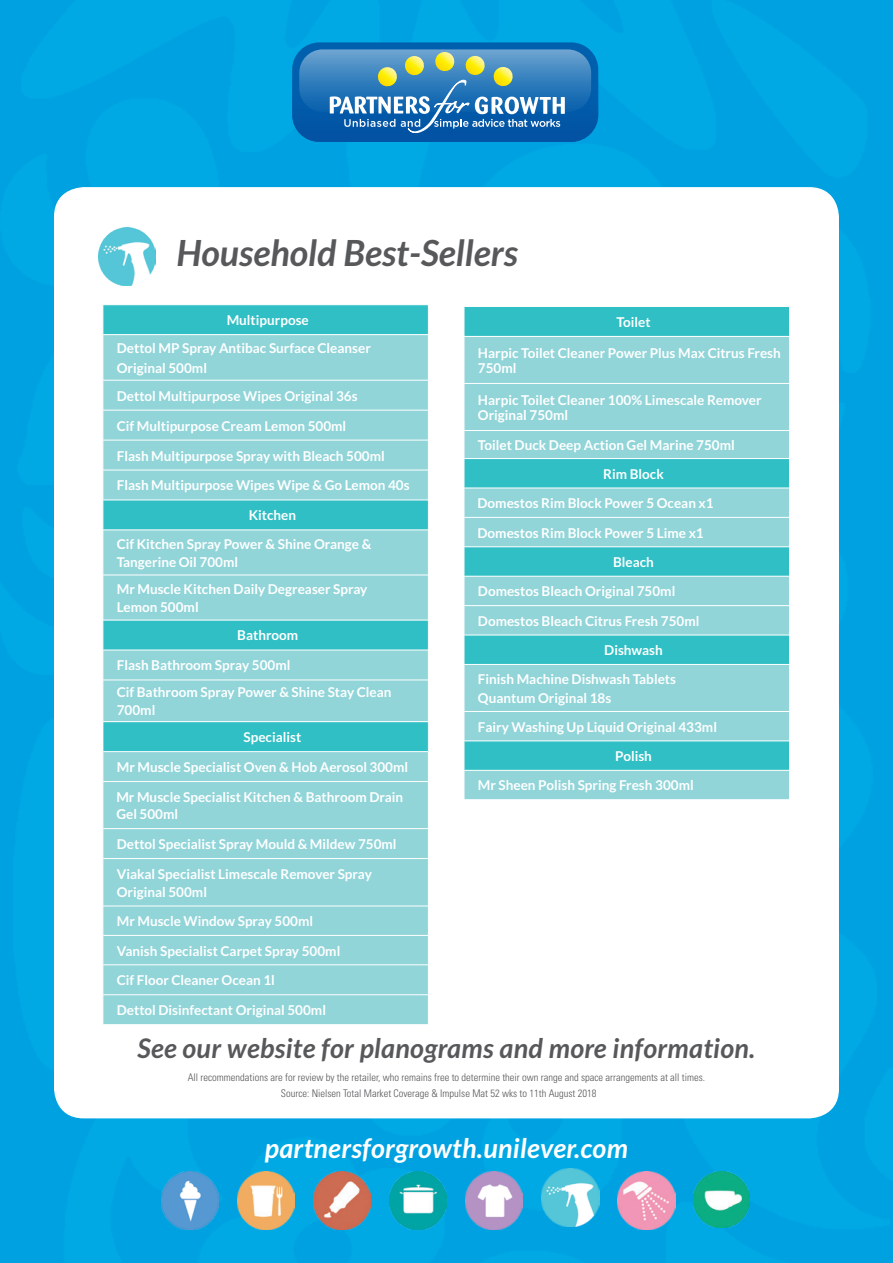
<style>
.page{position:relative;width:893px;height:1263px;background:#fff}
.page>*{position:absolute;margin:0;border:0;box-sizing:border-box;transform-origin:0 0}
.t1{font:italic 700 36px "Lato";color:#57585a}
.t2{font:italic 700 27px "Lato";letter-spacing:.01em;color:#57585a}
.t3{font:italic 700 27px "Lato";letter-spacing:.01em;color:#fff}
.t4{font:700 13.5px/17.7px "Lato";color:#fff}
.t5{font:300 condensed 10.5px "Univers";color:#57585a}
</style>
<div class="page">
<div style="left:0;top:1px;width:893px;height:1262px;background:#00a1e1"></div>
<div style="left:54px;top:187px;width:785px;height:931px;background:#fff;border-radius:30px"></div>
<svg style="left:292px;top:42px;width:306px;height:100px"></svg>
<img style="left:98px;top:227px;width:58px;height:58px">
<img style="left:617px;top:1171px;width:58px;height:58px">
<img style="left:465px;top:1171px;width:58px;height:58px">
<img style="left:389px;top:1171px;width:58px;height:58px">
<img style="left:313px;top:1171px;width:58px;height:58px">
<img style="left:237px;top:1171px;width:58px;height:58px">
<img style="left:161px;top:1171px;width:58px;height:58px">
<img style="left:541px;top:1168px;width:58px;height:58px">
<img style="left:693px;top:1171px;width:56px;height:56px">
<div style="left:104px;top:305px;width:324px;height:29px;background:#30bfc4"></div>
<svg style="left:104px;top:335px;width:324px;height:689px;fill:#91d5d9"></svg>
<div style="left:103px;top:722px;width:325px;height:30px;background:#30bfc4"></div>
<hr style="left:103px;top:380px;width:325px;height:1px;background:#fff">
<hr style="left:103px;top:410px;width:325px;height:1px;background:#fff">
<hr style="left:103px;top:440px;width:325px;height:1px;background:#fff">
<hr style="left:103px;top:470px;width:325px;height:1px;background:#fff">
<hr style="left:103px;top:500px;width:325px;height:1px;background:#fff">
<hr style="left:103px;top:530px;width:325px;height:1px;background:#fff">
<hr style="left:103px;top:575px;width:325px;height:1px;background:#fff">
<hr style="left:103px;top:620px;width:325px;height:1px;background:#fff">
<hr style="left:103px;top:650px;width:325px;height:1px;background:#fff">
<hr style="left:103px;top:680px;width:325px;height:1px;background:#fff">
<hr style="left:103px;top:721px;width:325px;height:1px;background:#fff">
<hr style="left:103px;top:751px;width:325px;height:1px;background:#fff">
<hr style="left:103px;top:781px;width:325px;height:1px;background:#fff">
<hr style="left:103px;top:828px;width:325px;height:1px;background:#fff">
<hr style="left:103px;top:858px;width:325px;height:1px;background:#fff">
<hr style="left:103px;top:906px;width:325px;height:1px;background:#fff">
<hr style="left:103px;top:935px;width:325px;height:1px;background:#fff">
<hr style="left:103px;top:964px;width:325px;height:1px;background:#fff">
<hr style="left:103px;top:994px;width:325px;height:1px;background:#fff">
<hr style="left:103px;top:722px;width:1px;height:30px;background:#fff">
<svg style="left:103px;top:752px;width:1px;height:29px"></svg>
<svg style="left:103px;top:829px;width:1px;height:29px"></svg>
<svg style="left:103px;top:906px;width:1px;height:29px"></svg>
<svg style="left:103px;top:995px;width:1px;height:29px"></svg>
<div style="left:464px;top:306px;width:325px;height:30px;background:#30bfc4"></div>
<div style="left:465px;top:337px;width:324px;height:462px;background:#91d5d9"></div>
<svg style="left:465px;top:459px;width:324px;height:311px;fill:#91d5d9"></svg>
<hr style="left:464px;top:306px;width:326px;height:1px;background:#fff">
<hr style="left:464px;top:383px;width:325px;height:1px;background:#fff">
<hr style="left:464px;top:430px;width:325px;height:1px;background:#fff">
<hr style="left:464px;top:458px;width:325px;height:1px;background:#fff">
<hr style="left:464px;top:488px;width:325px;height:1px;background:#fff">
<hr style="left:464px;top:517px;width:325px;height:1px;background:#fff">
<hr style="left:464px;top:546px;width:325px;height:1px;background:#fff">
<hr style="left:464px;top:576px;width:325px;height:1px;background:#fff">
<hr style="left:464px;top:605px;width:325px;height:1px;background:#fff">
<hr style="left:464px;top:635px;width:325px;height:1px;background:#fff">
<hr style="left:464px;top:664px;width:325px;height:1px;background:#fff">
<hr style="left:464px;top:711px;width:325px;height:1px;background:#fff">
<hr style="left:464px;top:741px;width:325px;height:1px;background:#fff">
<hr style="left:464px;top:770px;width:325px;height:1px;background:#fff">
<svg style="left:464px;top:307px;width:1px;height:29px"></svg>
<svg style="left:464px;top:430px;width:1px;height:87px"></svg>
<svg style="left:464px;top:547px;width:1px;height:29px"></svg>
<svg style="left:464px;top:606px;width:1px;height:58px"></svg>
<svg style="left:464px;top:741px;width:1px;height:58px"></svg>
<p class="t1" style="left:176px;top:232px;width:343px">Household Best-Sellers</p>
<p class="t4" style="left:227px;top:311px;width:84px">Multipurpose</p>
<p class="t4" style="left:117px;top:338px;width:256px;line-height:19.4px">Dettol MP Spray Antibac Surface Cleanser<br>Original 500ml</p>
<p class="t4" style="left:117px;top:387px;width:242px">Dettol Multipurpose Wipes Original 36s</p>
<p class="t4" style="left:117px;top:417px;width:231px">Cif Multipurpose Cream Lemon 500ml</p>
<p class="t4" style="left:117px;top:446px;width:270px">Flash Multipurpose Spray with Bleach 500ml</p>
<p class="t4" style="left:117px;top:476px;width:294px">Flash Multipurpose Wipes Wipe &amp; Go Lemon 40s</p>
<p class="t4" style="left:249px;top:506px;width:49px">Kitchen</p>
<p class="t4" style="left:117px;top:535px;width:256px">Cif Kitchen Spray Power &amp; Shine Orange &amp;<br>Tangerine Oil 700ml</p>
<p class="t4" style="left:117px;top:580px;width:252px">Mr Muscle Kitchen Daily Degreaser Spray<br>Lemon 500ml</p>
<p class="t4" style="left:237px;top:626px;width:63px">Bathroom</p>
<p class="t4" style="left:117px;top:656px;width:175px">Flash Bathroom Spray 500ml</p>
<p class="t4" style="left:117px;top:683px;width:276px">Cif Bathroom Spray Power &amp; Shine Stay Clean<br>700ml</p>
<p class="t4" style="left:244px;top:728px;width:59px">Specialist</p>
<p class="t4" style="left:117px;top:758px;width:293px">Mr Muscle Specialist Oven &amp; Hob Aerosol 300ml</p>
<p class="t4" style="left:116px;top:788px;width:288px">Mr Muscle Specialist Kitchen &amp; Bathroom Drain<br>Gel 500ml</p>
<p class="t4" style="left:117px;top:835px;width:281px">Dettol Specialist Spray Mould &amp; Mildew 750ml</p>
<p class="t4" style="left:117px;top:865px;width:257px">Viakal Specialist Limescale Remover Spray<br>Original 500ml</p>
<p class="t4" style="left:117px;top:912px;width:198px">Mr Muscle Window Spray 500ml</p>
<p class="t4" style="left:117px;top:941px;width:225px">Vanish Specialist Carpet Spray 500ml</p>
<p class="t4" style="left:117px;top:971px;width:160px">Cif Floor Cleaner Ocean 1l</p>
<p class="t4" style="left:117px;top:1001px;width:211px">Dettol Disinfectant Original 500ml</p>
<p class="t4" style="left:616px;top:313px;width:36px">Toilet</p>
<p class="t4" style="left:478px;top:346px;width:304px;line-height:14.7px">Harpic Toilet Cleaner Power Plus Max Citrus Fresh<br>750ml</p>
<p class="t4" style="left:478px;top:393px;width:285px;line-height:14.7px">Harpic Toilet Cleaner 100% Limescale Remover<br>Original 750ml</p>
<p class="t4" style="left:478px;top:436px;width:258px">Toilet Duck Deep Action Gel Marine 750ml</p>
<p class="t4" style="left:603px;top:465px;width:62px">Rim Block</p>
<p class="t4" style="left:477px;top:494px;width:238px">Domestos Rim Block Power 5 Ocean x1</p>
<p class="t4" style="left:477px;top:524px;width:228px">Domestos Rim Block Power 5 Lime x1</p>
<p class="t4" style="left:613px;top:553px;width:42px">Bleach</p>
<p class="t4" style="left:478px;top:582px;width:199px">Domestos Bleach Original 750ml</p>
<p class="t4" style="left:478px;top:612px;width:223px">Domestos Bleach Citrus Fresh 750ml</p>
<p class="t4" style="left:604px;top:641px;width:60px">Dishwash</p>
<p class="t4" style="left:478px;top:669px;width:200px;line-height:19.4px">Finish Machine Dishwash Tablets<br>Quantum Original 18s</p>
<p class="t4" style="left:478px;top:718px;width:241px">Fairy Washing Up Liquid Original 433ml</p>
<p class="t4" style="left:615px;top:747px;width:38px">Polish</p>
<p class="t4" style="left:478px;top:776px;width:217px">Mr Sheen Polish Spring Fresh 300ml</p>
<p class="t2" style="left:137px;top:1032px;width:619px">See our website for planograms and more information.</p>
<p class="t5" style="left:188px;top:1071px;width:519px">All recommendations are for review by the retailer, who remains free to determine their own range and space arrangements at all times.</p>
<p class="t5" style="left:281px;top:1087px;width:317px">Source: Nielsen Total Market Coverage &amp; Impulse Mat 52 wks to 11th August 2018</p>
<p class="t3" style="left:265px;top:1132px;width:365px">partnersforgrowth.unilever.com</p>
</div>
